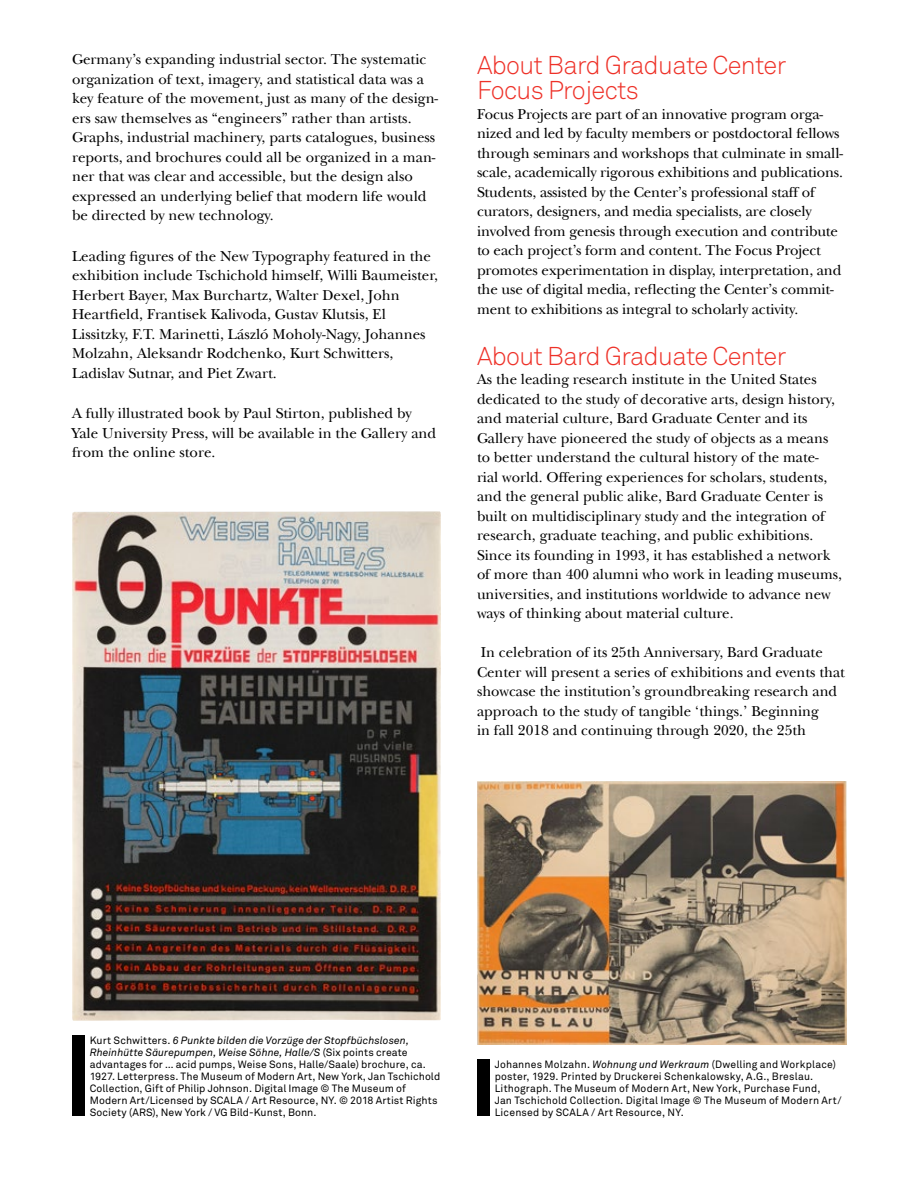
<style>
.page{position:relative;width:918px;height:1188px;background:#fff}
.page>*{position:absolute;margin:0;border:0;box-sizing:border-box;transform-origin:0 0}
.t1{font:300 25.5px/25.5px "Akkurat Std";letter-spacing:-.025em;color:#ee3128}
.t2{font:15px/19.5px "New Baskerville";color:#000}
.t3{font:10.5px/12px "Akkurat Std";letter-spacing:.015em;color:#000}
.s1{font-family:"ITC New Baskerville"}
.s2{font-style:italic}
</style>
<div class="page">
<div style="left:72px;top:1036px;width:12px;height:80px;background:#000"></div>
<div style="left:477px;top:1060px;width:12px;height:56px;background:#000"></div>
<img style="left:477px;top:782px;width:369px;height:263px">
<img style="left:72px;top:511px;width:369px;height:510px">
<p class="t2" style="left:72px;top:50px;width:368px">Germany’s expanding industrial sector. The systematic organization of text, imagery, and statistical data was a key feature of the movement, just as many of the design&shy;ers saw themselves as “engineers” rather than artists.<br>Graphs, industrial machinery, parts catalogues, business reports, and brochures could all be organized in a man&shy;ner that was clear and accessible, but the design also expressed an underlying belief that modern life would be directed by new technology.</p>
<p class="t2" style="left:72px;top:246px;width:368px">Leading figures of <span class="s1">t</span>he New Typography featured in the exhibition include Tschichold himself, Willi Baumeister, Herbert Bayer, Max Burchartz, Walter Dexel, John Heartfield, Frantisek Kalivoda, Gustav Klutsis, El Lissitzky, F.T. Marinetti, László Moholy-Nagy, Johannes Molzahn, Aleksandr Rodchenko, Kurt Schwitters, Ladislav Sutnar, and Piet Zwart.</p>
<p class="t2" style="left:72px;top:404px;width:366px">A fully illustrated book by Paul Stirton, published by<br>Yale University Press, will be available in the Gallery and from the online store.</p>
<h1 class="t1" style="left:477px;top:52px;width:311px">About Bard Graduate Center<br>Focus Projects</h1>
<p class="t2" style="left:477px;top:104px;width:368px">Focus Projects are part of an innovative program orga&shy;nized and led by faculty members or postdoctoral fellows through seminars and workshops that culminate in small&shy;scale, academically rigorous exhibitions and publications.<br>Students, assisted by the Center’s professional staff of curators, designers, and media specialists, are closely involved from genesis through execution and contribute to each project’s form and content. The Focus Project promotes experimentation in display, interpretation, and the use of digital media, reflecting the Center’s commit&shy;ment to exhibitions as integral to scholarly activity.</p>
<h1 class="t1" style="left:477px;top:343px;width:311px">About Bard Graduate Center</h1>
<p class="t2" style="left:477px;top:370px;width:367px">As the leading research institute in the United States dedicated to the study of decorative arts, design history, and material culture, Bard Graduate Center and its Gallery have pioneered the study of objects as a means to better understand the cultural history of the mate&shy;rial world. Offering experiences for scholars, students, and the general public alike, Bard Graduate Center is built on multidisciplinary study and the integration of research, graduate teaching, and public exhibitions.<br>Since its founding in 1993, it has established a network of more than 400 alumni who work in leading museums, universities, and institutions worldwide to advance new ways of thinking about material culture.</p>
<p class="t2" style="left:477px;top:643px;width:369px">In celebration of its 25th Anniversary, Bard Graduate Center will present a series of exhibitions and events that showcase the institution’s groundbreaking research and approach to the study of tangible ‘things.’ Beginning<br>in fall 2018 and continuing through 2020, the 25th</p>
<p class="t3" style="left:90px;top:1034px;width:352px">Kurt Schwitters. <span class="s2">6 Punkte bilden die Vorzüge der Stopfbüchslosen, Rheinhütte Säurepumpen, Weise Söhne, Halle/S</span> (Six points create advantages for … acid pumps, Weise Sons, Halle/Saale) brochure, ca.<br>1927. Letterpress. The Museum of Modern Art, New York, Jan Tschichold Collection, Gift of Philip Johnson. Digital Image © The Museum of Modern Art/Licensed by SCALA / Art Resource, NY. © 2018 Artist Rights Society (ARS), New York / VG Bild-Kunst, Bonn.</p>
<p class="t3" style="left:495px;top:1058px;width:348px">Johannes Molzahn. <span class="s2">Wohnung und Werkraum</span> (Dwelling and Workplace) poster, 1929. Printed by Druckerei Schenkalowsky, A.G., Breslau.<br>Lithograph. The Museum of Modern Art, New York, Purchase Fund,<br>Jan Tschichold Collection. Digital Image © The Museum of Modern Art/ Licensed by SCALA / Art Resource, NY.</p>
</div>
